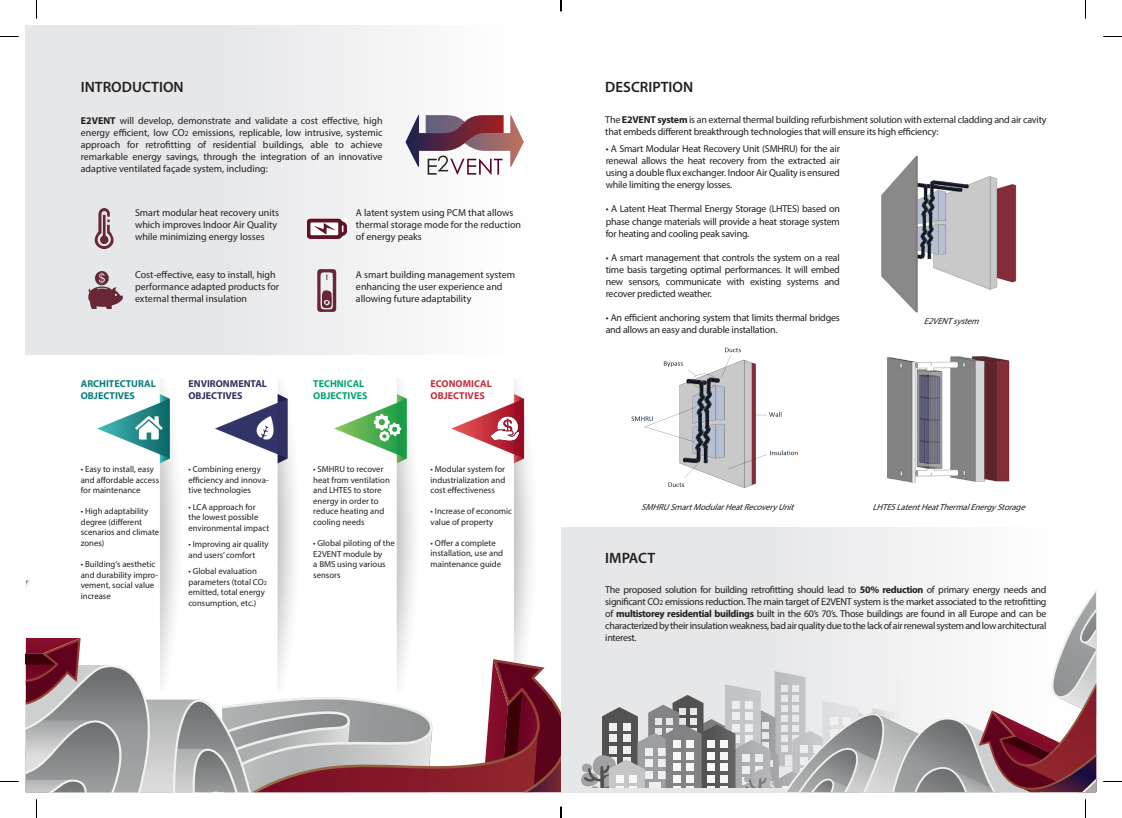
<style>
.page{position:relative;width:1122px;height:818px;background:#fff}
.page>*{position:absolute;margin:0;border:0;box-sizing:border-box;transform-origin:0 0}
.t1{font:600 15px "Myriad Pro";color:#231f20}
.t2{font:10px/12px "Myriad Pro";letter-spacing:-.02em;color:#231f20;text-align:justify}
.t3{font:10px/12px "Myriad Pro";color:#231f20}
.t4{font:700 10px/12.1px "Myriad Pro";color:#097e7f}
.t5{font:700 10px/12px "Myriad Pro";color:#303160}
.t6{font:700 10px/12px "Myriad Pro";color:#c4303b}
.t7{font:700 10px/12.1px "Myriad Pro";color:#00a66e}
.t8{font:8.75px/10.5px "Myriad Pro";color:#231f20}
.t9{font:italic 8.75px "Myriad Pro";color:#231f20}
.s1{font-weight:700}
.s2{font-size:7.5px}
.s3{font-size:6.25px}
</style>
<div class="page">
<img style="left:97px;top:379px;width:434px;height:201px">
<div style="left:26px;top:26px;width:533px;height:328px;background:linear-gradient(to right,#e0e1e3,#fefdfd)"></div>
<div style="left:561px;top:526px;width:535px;height:265px;background:linear-gradient(to right,#e0e1e3,#fdfdfd)"></div>
<svg style="left:93px;top:208px;width:22px;height:42px"></svg>
<svg style="left:317px;top:269px;width:19px;height:43px"></svg>
<svg style="left:405px;top:115px;width:119px;height:59px"></svg>
<svg style="left:26px;top:580px;width:541px;height:212px"></svg>
<svg style="left:581px;top:554px;width:515px;height:238px"></svg>
<img style="left:881px;top:155px;width:136px;height:158px">
<img style="left:887px;top:356px;width:123px;height:127px">
<img style="left:631px;top:347px;width:167px;height:141px">
<img style="left:87px;top:271px;width:37px;height:37px">
<img style="left:307px;top:219px;width:39px;height:19px">
<img style="left:490px;top:414px;width:28px;height:28px">
<svg style="left:135px;top:415px;width:28px;height:24px"></svg>
<svg style="left:374px;top:413px;width:28px;height:28px"></svg>
<svg style="left:255px;top:415px;width:19px;height:25px"></svg>
<svg style="left:0;top:36px;width:19px;height:1px"></svg>
<svg style="left:1103px;top:36px;width:19px;height:1px"></svg>
<svg style="left:36px;top:0;width:1px;height:19px"></svg>
<svg style="left:36px;top:799px;width:1px;height:18px"></svg>
<svg style="left:1085px;top:0;width:1px;height:19px"></svg>
<svg style="left:1085px;top:799px;width:1px;height:18px"></svg>
<svg style="left:560px;top:0;width:2px;height:11px"></svg>
<svg style="left:560px;top:806px;width:2px;height:11px"></svg>
<p class="t1" style="left:81px;top:77px;width:104px">INTRODUCTION</p>
<p class="t1" style="left:605px;top:77px;width:89px">DESCRIPTION</p>
<p class="t2" style="left:81px;top:114px;width:303px"><span class="s1">E2VENT</span> will develop, demonstrate and validate a cost effective, high energy efficient, low CO<span class="s2">2</span> emissions, replicable, low intrusive, systemic approach for retrofitting of residential buildings, able to achieve remarkable energy savings, through the integration of an innovative adaptive ventilated façade system, including:</p>
<p class="t3" style="left:135px;top:206px;width:146px">Smart modular heat recovery units which improves Indoor Air Quality while minimizing energy losses</p>
<p class="t3" style="left:356px;top:206px;width:167px">A latent system using PCM that allows thermal storage mode for the reduction of energy peaks</p>
<p class="t3" style="left:135px;top:269px;width:146px">Cost-effective, easy to install, high performance adapted products for external thermal insulation</p>
<p class="t3" style="left:356px;top:269px;width:161px">A smart building management system enhancing the user experience and allowing future adaptability</p>
<p class="t4" style="left:81px;top:376px;width:77px">ARCHITECTURAL<br>OBJECTIVES</p>
<p class="t8" style="left:81px;top:464px;width:80px">• Easy to install, easy and affordable access for maintenance</p>
<p class="t8" style="left:81px;top:506px;width:80px">• High adaptability degree (different scenarios and climate zones)</p>
<p class="t8" style="left:81px;top:558px;width:79px">• Building‘s aesthetic and durability impro-</p>
<p class="t8" style="left:81px;top:579px;width:75px">vement, social value increase</p>
<p class="t5" style="left:188px;top:376px;width:80px">ENVIRONMENTAL<br>OBJECTIVES</p>
<p class="t8" style="left:188px;top:463px;width:82px">• Combining energy efficiency and innova&shy;tive technologies</p>
<p class="t8" style="left:188px;top:501px;width:82px">• LCA approach for the lowest possible environmental impact</p>
<p class="t8" style="left:188px;top:538px;width:82px">• Improving air quality and users’ comfort</p>
<p class="t8" style="left:188px;top:565px;width:80px">• Global evaluation parameters (total CO<span class="s3">2 </span>emitted, total energy consumption, etc.)</p>
<p class="t7" style="left:313px;top:376px;width:56px">TECHNICAL<br>OBJECTIVES</p>
<p class="t8" style="left:313px;top:464px;width:78px">• SMHRU to recover heat from ventilation and LHTES to store energy in order to reduce heating and cooling needs</p>
<p class="t8" style="left:313px;top:537px;width:83px">• Global piloting of the<br>E2VENT module by<br>a BMS using various sensors</p>
<p class="t6" style="left:430px;top:376px;width:63px">ECONOMICAL<br>OBJECTIVES</p>
<p class="t8" style="left:430px;top:463px;width:76px">• Modular system for industrialization and</p>
<p class="t8" style="left:430px;top:484px;width:66px">cost effectiveness</p>
<p class="t8" style="left:430px;top:505px;width:83px">• Increase of economic</p>
<p class="t8" style="left:430px;top:516px;width:64px">value of property</p>
<p class="t8" style="left:430px;top:537px;width:74px">• Offer a complete installation, use and maintenance guide</p>
<p class="t2" style="left:605px;top:113px;width:443px">The <span class="s1">E2VENT system</span> is an external thermal building refurbishment solution with external cladding and air cavity that embeds different breakthrough technologies that will ensure its high efficiency:</p>
<p class="t2" style="left:606px;top:143px;width:236px">• A Smart Modular Heat Recovery Unit (SMHRU) for the air renewal allows the heat recovery from the extracted air using a double flux exchanger. Indoor Air Quality is ensured while limiting the energy losses.</p>
<p class="t2" style="left:606px;top:203px;width:236px">• A Latent Heat Thermal Energy Storage (LHTES) based on phase change materials will provide a heat storage system for heating and cooling peak saving.</p>
<p class="t2" style="left:606px;top:251px;width:236px">• A smart management that controls the system on a real time basis targeting optimal performances. It will embed new sensors, communicate with existing systems and recover predicted weather.</p>
<p class="t2" style="left:606px;top:311px;width:236px">• An efficient anchoring system that limits thermal bridges and allows an easy and durable installation.</p>
<p class="t9" style="left:924px;top:316px;width:60px">E2VENTsystem</p>
<p class="t9" style="left:641px;top:501px;width:157px">SMHRUSmartModularHeatRecoveryUnit</p>
<p class="t1" style="left:605px;top:548px;width:51px">IMPACT</p>
<p class="t9" style="left:872px;top:501px;width:158px">LHTESLatentHeatThermalEnergyStorage</p>
<p class="t2" style="left:605px;top:583px;width:443px">The proposed solution for building retrofitting should lead to <span class="s1">50% reduction</span> of primary energy needs and significant CO<span class="s2">2</span> emissions reduction. The main target of E2VENT system is the market associated to the retrofitting of <span class="s1">multistorey residential buildings</span> built in the 60’s 70’s. Those buildings are found in all Europe and can be characterized by their insulation weakness, bad air quality due to the lack of air renewal system and low architectural interest.</p>
</div>
